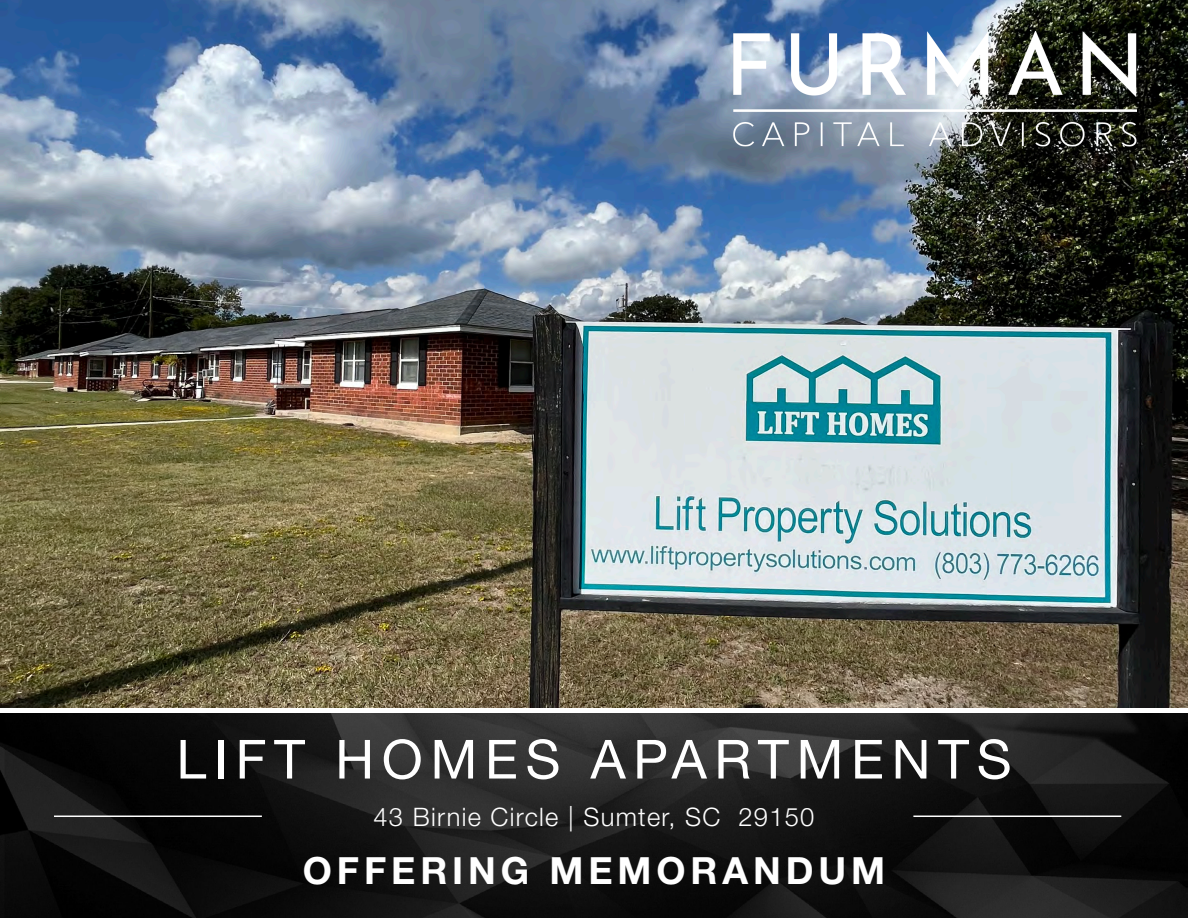
<style>
.page{position:relative;width:1188px;height:918px;background:#fff}
.page>*{position:absolute;margin:0;border:0;box-sizing:border-box;transform-origin:0 0}
.t1{font:54px "Helvetica Neue LT Std";letter-spacing:.14em;color:#fff}
.t2{font:700 37.5px "Helvetica Neue LT Std";letter-spacing:.13em;color:#fff}
.t3{font:300 25.5px "Helvetica Neue LT Std";letter-spacing:.05em;color:#fff}
</style>
<div class="page">
<img style="left:0;top:0;width:1188px;height:707px">
<img style="left:0;top:713px;width:1188px;height:205px">
<hr style="left:54px;top:816px;width:208px;height:1px;background:#fff">
<hr style="left:913px;top:816px;width:208px;height:1px;background:#fff">
<img style="left:729px;top:26px;width:407px;height:133px">
<p class="t1" style="left:176px;top:727px;width:837px">LIFT HOMES APARTMENTS</p>
<p class="t3" style="left:373px;top:802px;width:443px">43 Birnie Circle | Sumter, SC 29150</p>
<p class="t2" style="left:303px;top:847px;width:584px">OFFERING MEMORANDUM</p>
</div>
